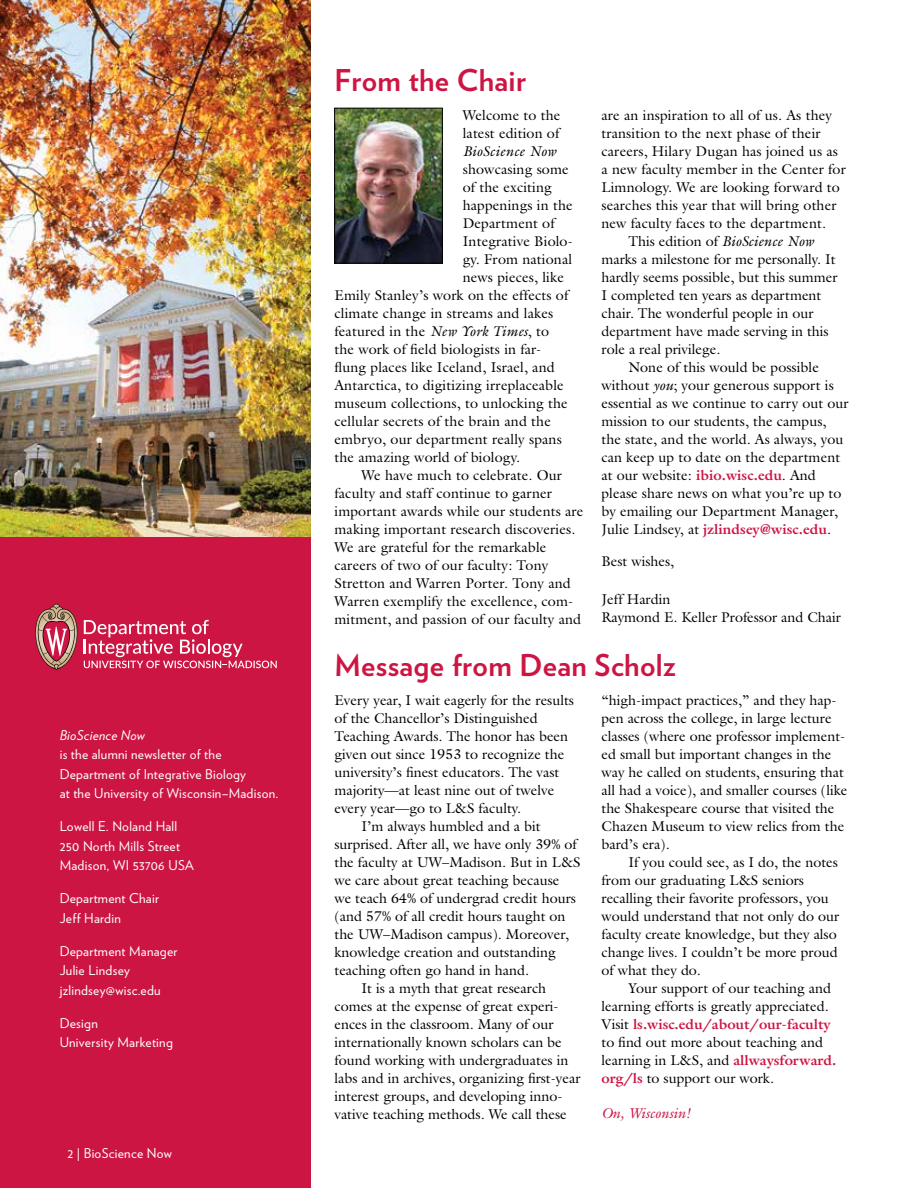
<style>
.page{position:relative;width:918px;height:1188px;background:#fff}
.page>*{position:absolute;margin:0;border:0;box-sizing:border-box;transform-origin:0 0}
.t1{font:700 30px "Verlag";letter-spacing:.01em;color:#cd1543}
.T1{font:14.25px/18px "Galliard Std";color:#000}
.T1_Drop{font:14.25px "Galliard Std";color:#000}
.T1-2{font:italic 14.25px "Galliard Std";letter-spacing:.01em;color:#000}
.T1_Drop-2{font:italic 14.25px "Galliard Std";color:#cd1543}
.text_galliard_9_5_12{font:13.5px/19.5px "Verlag";letter-spacing:.02em;color:#fff}
.s1{font-style:italic}
.s2{font-weight:700;color:#cd1543}
</style>
<div class="page">
<div style="left:0;top:537px;width:310px;height:651px;background:#cd1543"></div>
<img style="left:337px;top:110px;width:103px;height:151px">
<div style="left:335px;top:108px;width:107px;height:155px;border:1px solid #000"></div>
<img style="left:0;top:0;width:310px;height:537px">
<svg style="left:35px;top:604px;width:242px;height:66px"></svg>
<p class="text_galliard_9_5_12" style="left:60px;top:724px;width:220px"><span class="s1">BioScience Now<br></span>is the alumni newsletter of the<br>Department of Integrative Biology<br>at the University of Wisconsin–Madison.</p>
<p class="text_galliard_9_5_12" style="left:60px;top:816px;width:136px">Lowell E. Noland Hall<br>250 North Mills Street<br>Madison, WI 53706 USA</p>
<p class="text_galliard_9_5_12" style="left:60px;top:888px;width:101px">Department Chair<br>Jeff Hardin</p>
<p class="text_galliard_9_5_12" style="left:60px;top:940px;width:119px">Department Manager<br>Julie Lindsey jzlindsey@wisc.edu</p>
<p class="text_galliard_9_5_12" style="left:60px;top:1012px;width:115px">Design<br>University Marketing</p>
<p class="text_galliard_9_5_12" style="left:68px;top:1143px;width:106px">2 | BioScience Now</p>
<h1 class="t1" style="left:334px;top:57px;width:193px">From the Chair</h1>
<p class="T1" style="left:463px;top:106px;width:99px">Welcome to the</p>
<p class="T1" style="left:463px;top:124px;width:98px">latest edition of</p>
<p class="T1-2" style="left:463px;top:143px;width:95px">BioScience Now</p>
<p class="T1" style="left:463px;top:160px;width:108px">showcasing some</p>
<p class="T1" style="left:463px;top:178px;width:91px">of the exciting</p>
<p class="T1" style="left:463px;top:196px;width:112px">happenings in the</p>
<p class="T1" style="left:463px;top:214px;width:93px">Department of</p>
<p class="T1" style="left:463px;top:232px;width:112px">Integrative Biolo-</p>
<p class="T1" style="left:463px;top:250px;width:111px">gy. From national</p>
<p class="T1" style="left:463px;top:268px;width:103px">news pieces, like</p>
<p class="T1" style="left:334px;top:286px;width:235px">Emily Stanley’s work on the effects of</p>
<p class="T1" style="left:334px;top:304px;width:220px">climate change in streams and lakes</p>
<p class="T1" style="left:334px;top:322px;width:216px">featured in the <span class="s1">New York Times</span>, to</p>
<p class="T1" style="left:334px;top:340px;width:208px">the work of field biologists in far-</p>
<p class="T1" style="left:334px;top:358px;width:222px">flung places like Iceland, Israel, and</p>
<p class="T1" style="left:334px;top:376px;width:231px">Antarctica, to digitizing irreplaceable</p>
<p class="T1" style="left:334px;top:394px;width:235px">museum collections, to unlocking the</p>
<p class="T1" style="left:334px;top:412px;width:218px">cellular secrets of the brain and the</p>
<p class="T1" style="left:334px;top:430px;width:229px">embryo, our department really spans</p>
<p class="T1" style="left:334px;top:448px;width:187px">the amazing world of biology.</p>
<p class="T1" style="left:334px;top:466px;width:251px;text-indent:27px">We have much to celebrate. Our faculty and staff continue to garner important awards while our students are making important research discoveries.<br>We are grateful for the remarkable careers of two of our faculty: Tony Stretton and Warren Porter. Tony and Warren exemplify the excellence, com&shy;mitment, and passion of our faculty and</p>
<p class="T1" style="left:602px;top:106px;width:246px">are an inspiration to all of us. As they transition to the next phase of their careers, Hilary Dugan has joined us as a new faculty member in the Center for Limnology. We are looking forward to searches this year that will bring other new faculty faces to the department.</p>
<p class="T1" style="left:602px;top:232px;width:238px;text-indent:27px">This edition of <span class="s1">BioScience Now </span>marks a milestone for me personally. It hardly seems possible, but this summer I completed ten years as department chair. The wonderful people in our department have made serving in this role a real privilege.</p>
<p class="T1" style="left:602px;top:358px;width:249px;text-indent:27px">None of this would be possible without <span class="s1">you</span>; your generous support is essential as we continue to carry out our mission to our students, the campus, the state, and the world. As always, you can keep up to date on the department at our website: <span class="s2">ibio.wisc.edu</span>. And please share news on what you’re up to by emailing our Department Manager, Julie Lindsey, at <span class="s2">jzlindsey@wisc.edu</span>.</p>
<p class="T1_Drop" style="left:602px;top:552px;width:74px">Best wishes,</p>
<p class="T1_Drop" style="left:602px;top:590px;width:71px">Jeff Hardin</p>
<p class="T1" style="left:602px;top:608px;width:241px">Raymond E. Keller Professor and Chair</p>
<h1 class="t1" style="left:334px;top:642px;width:343px">Message from Dean Scholz</h1>
<p class="T1" style="left:334px;top:691px;width:241px">Every year, I wait eagerly for the results of the Chancellor’s Distinguished Teaching Awards. The honor has been given out since 1953 to recognize the university’s finest educators. The vast majority—at least nine out of twelve every year—go to L&amp;S faculty.</p>
<p class="T1" style="left:334px;top:817px;width:248px;text-indent:27px">I’m always humbled and a bit surprised. After all, we have only 39% of the faculty at UW–Madison. But in L&amp;S we care about great teaching because<br>we teach 64% of undergrad credit hours (and 57% of all credit hours taught on the UW–Madison campus). Moreover, knowledge creation and outstanding teaching often go hand in hand.</p>
<p class="T1" style="left:334px;top:979px;width:247px;text-indent:27px">It is a myth that great research comes at the expense of great experi&shy;ences in the classroom. Many of our internationally known scholars can be found working with undergraduates in labs and in archives, organizing first-year interest groups, and developing inno&shy;vative teaching methods. We call these</p>
<p class="T1" style="left:602px;top:691px;width:247px">“high-impact practices,” and they hap&shy;pen across the college, in large lecture classes (where one professor implement&shy;ed small but important changes in the way he called on students, ensuring that all had a voice), and smaller courses (like the Shakespeare course that visited the Chazen Museum to view relics from the bard’s era).</p>
<p class="T1" style="left:602px;top:853px;width:239px;text-indent:27px">If you could see, as I do, the notes from our graduating L&amp;S seniors recalling their favorite professors, you would understand that not only do our faculty create knowledge, but they also change lives. I couldn’t be more proud of what they do.</p>
<p class="T1" style="left:602px;top:979px;width:236px;text-indent:27px">Your support of our teaching and learning efforts is greatly appreciated.<br>Visit <span class="s2">ls.wisc.edu/about/our-faculty </span>to find out more about teaching and learning in L&amp;S, and <span class="s2">allwaysforward. org/ls</span> to support our work.</p>
<p class="T1_Drop-2" style="left:602px;top:1105px;width:90px">On, Wisconsin!</p>
</div>
